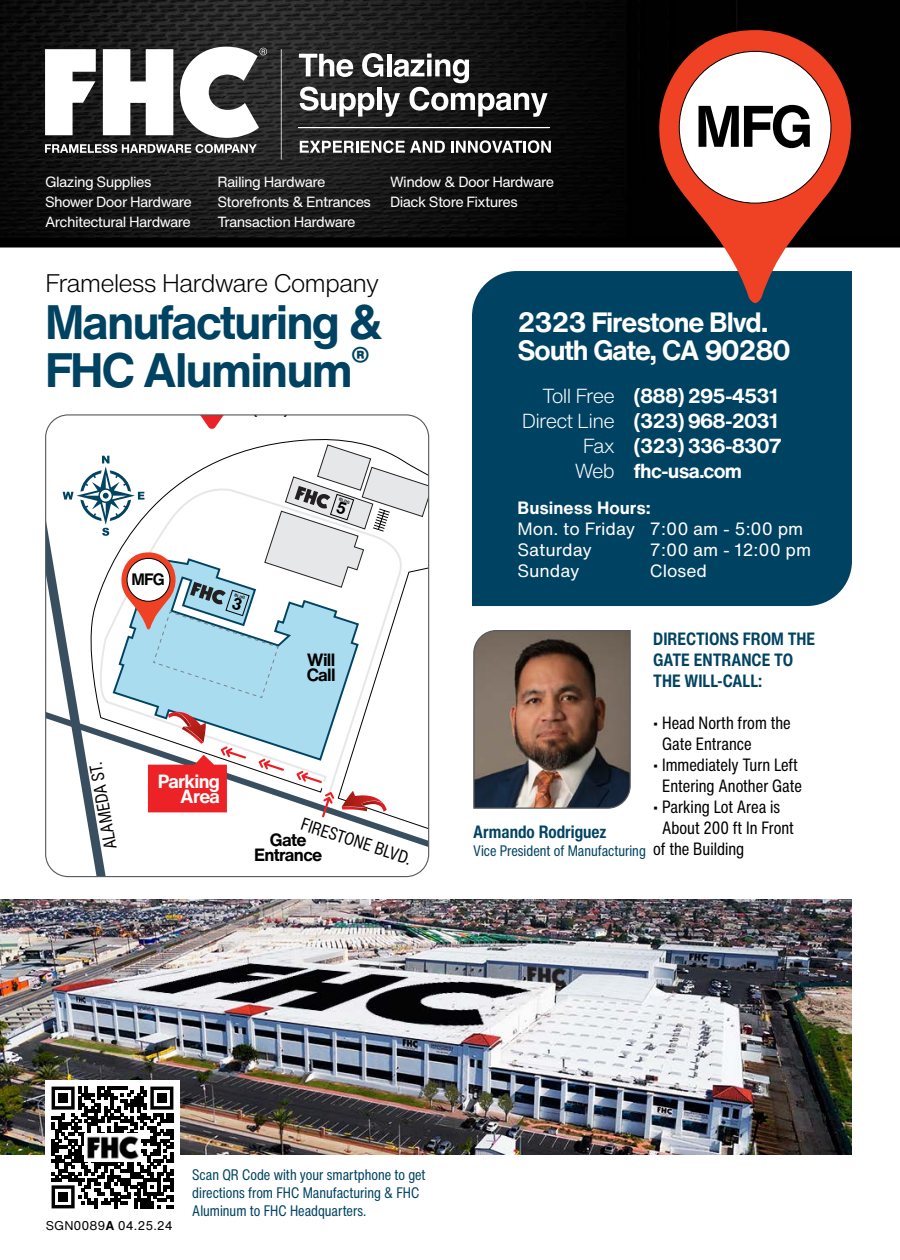
<style>
.page{position:relative;width:900px;height:1260px;background:#fff}
.page>*{position:absolute;margin:0;border:0;box-sizing:border-box;transform-origin:0 0}
.t1{font:700 57.5px "Helvetica Now Text";color:#000}
.t2{font:700 47.5px/47.5px "Helvetica Now Text";letter-spacing:-.04em;color:#004261}
.t3{font:700 27.5px/27.5px "Helvetica Now Text";letter-spacing:-.04em;color:#fff}
.t4{font:300 25px "Helvetica Now Text";letter-spacing:-.04em;color:#000}
.t5{font:700 20px/25px "Helvetica Now Text";letter-spacing:-.04em;color:#fff}
.t6{font:300 20px/25px "Helvetica Now Text";letter-spacing:-.04em;color:#fff;text-align:right}
.t7{font:700 18.75px/15.8px "Helvetica Now Text";letter-spacing:-.04em;color:#fff;text-align:right}
.t8{font:condensed 17.5px/21px "Helvetica Now Text";color:#000}
.t9{font:700 condensed 17.5px/21px "Helvetica Now Text";color:#004361}
.t10{font:17.5px/21px "Helvetica Now Text";color:#fff}
.t11{font:700 17.5px/15px "Helvetica Now Text";letter-spacing:-.04em;color:#000;text-align:center}
.t12{font:700 17.5px "Helvetica Now Text";color:#fff}
.t13{font:700 16.25px "Helvetica Now Text";color:#000}
.t14{font:condensed 15px/18px "Helvetica Now Text";color:#004361}
.t15{font:14.5px/20px "Helvetica Now Text";letter-spacing:-.04em;color:#fff}
.t16{font:12.5px "Helvetica Now Text";color:#000}
.t17{font:700 3.75px "Helvetica";color:#000}
.s1{font-weight:700}
</style>
<div class="page">
<img style="left:0;top:900px;width:852px;height:255px">
<div style="left:45px;top:1080px;width:135px;height:135px;background:#fff"></div>
<svg style="left:52px;top:1087px;width:121px;height:121px"></svg>
<div style="left:58px;top:1093px;width:10px;height:10px;background:#000"></div>
<div style="left:157px;top:1093px;width:10px;height:10px;background:#000"></div>
<div style="left:58px;top:1192px;width:10px;height:10px;background:#000"></div>
<img style="left:85px;top:1134px;width:55px;height:27px">
<img style="left:0;top:0;width:900px;height:238px">
<svg style="left:45px;top:144px;width:212px;height:9px"></svg>
<svg style="left:299px;top:53px;width:249px;height:64px"></svg>
<svg style="left:300px;top:141px;width:145px;height:12px"></svg>
<svg style="left:451px;top:140px;width:100px;height:13px"></svg>
<hr style="left:298px;top:127px;width:252px;height:1px;background:#fff">
<svg style="left:281px;top:49px;width:1px;height:111px"></svg>
<svg style="left:45px;top:49px;width:51px;height:86px"></svg>
<svg style="left:103px;top:49px;width:70px;height:86px"></svg>
<svg style="left:180px;top:47px;width:87px;height:91px"></svg>
<div style="left:0;top:238px;width:900px;height:10px;background:#000"></div>
<div style="left:472px;top:271px;width:380px;height:335px;background:#004261"></div>
<img style="left:473px;top:630px;width:158px;height:179px">
<svg style="left:650px;top:30px;width:202px;height:273px"></svg>
<div style="left:679px;top:51px;width:152px;height:152px;background:#fff;border-radius:50%"></div>
<svg style="left:46px;top:415px;width:383px;height:462px"></svg>
<p class="t15" style="left:45px;top:171px;width:149px">Glazing Supplies<br>Shower Door Hardware<br>Architectural Hardware</p>
<p class="t15" style="left:218px;top:171px;width:155px">Railing Hardware<br>Storefronts &amp; Entrances<br>Transaction Hardware</p>
<p class="t15" style="left:390px;top:171px;width:166px">Window &amp; Door Hardware<br>Diack Store Fixtures</p>
<h1 class="t1" style="left:695px;top:88px;width:120px">MFG</h1>
<h3 class="t4" style="left:45px;top:266px;width:336px">Frameless Hardware Company</h3>
<h2 class="t2" style="left:45px;top:299px;width:340px">Manufacturing &amp;<br>FHC Aluminum<sup>®</sup></h2>
<p class="t13" style="left:131px;top:569px;width:35px">MFG</p>
<p class="t17" style="left:235px;top:593px;width:12px;rotate:18deg">BLDG</p>
<p class="t17" style="left:340px;top:497px;width:12px;rotate:18deg">BLDG</p>
<p class="t11" style="left:307px;top:653px;width:30px;text-align:left">Will<br>Call</p>
<p class="t8" style="left:100px;top:851px;width:90px;rotate:-100deg">ALAMEDA ST.</p>
<p class="t7" style="left:158px;top:773px;width:64px">Parking<br>Area</p>
<p class="t8" style="left:305px;top:813px;width:116px;rotate:18deg">FIRESTONE BLVD.</p>
<p class="t11" style="left:254px;top:832px;width:70px">Gate<br>Entrance</p>
<h3 class="t3" style="left:518px;top:309px;width:275px">2323 Firestone Blvd.<br>South Gate, CA 90280</h3>
<h3 class="t6" style="left:522px;top:383px;width:95px">Toll Free<br>Direct Line<br>Fax<br>Web</h3>
<h3 class="t5" style="left:634px;top:384px;width:150px">(888) 295-4531 (323) 968-2031 (323) 336-8307 fhc-usa.com</h3>
<p class="t12" style="left:518px;top:496px;width:135px">Business Hours:</p>
<p class="t10" style="left:518px;top:518px;width:287px">Mon. to Friday 7:00 am - 5:00 pm<br>Saturday</p>
<p class="t10" style="left:650px;top:539px;width:163px">7:00 am - 12:00 pm</p>
<p class="t10" style="left:518px;top:560px;width:64px">Sunday</p>
<p class="t10" style="left:650px;top:560px;width:59px">Closed</p>
<p class="t9" style="left:473px;top:821px;width:135px">Armando Rodriguez</p>
<p class="t14" style="left:473px;top:841px;width:174px">Vice President of Manufacturing</p>
<p class="t9" style="left:653px;top:628px;width:164px">DIRECTIONS FROM THE<br>GATE ENTRANCE TO<br>THE WILL-CALL:</p>
<p class="t8" style="left:662px;top:712px;width:130px;text-indent:-9px">• Head North from the<br>Gate Entrance</p>
<p class="t8" style="left:653px;top:754px;width:150px;text-align:center">• Immediately Turn Left<br>Entering Another Gate</p>
<p class="t8" style="left:653px;top:796px;width:128px">• Parking Lot Area is</p>
<p class="t8" style="left:662px;top:817px;width:133px">About 200 ft In Front</p>
<p class="t8" style="left:653px;top:838px;width:93px">of the Building</p>
<p class="t16" style="left:46px;top:1216px;width:129px">SGN0089<span class="s1">A</span> 04.25.24</p>
<p class="t14" style="left:192px;top:1165px;width:235px">Scan QR Code with your smartphone to get directions from FHC Manufacturing &amp; FHC<br>Aluminum to FHC Headquarters.</p>
</div>
